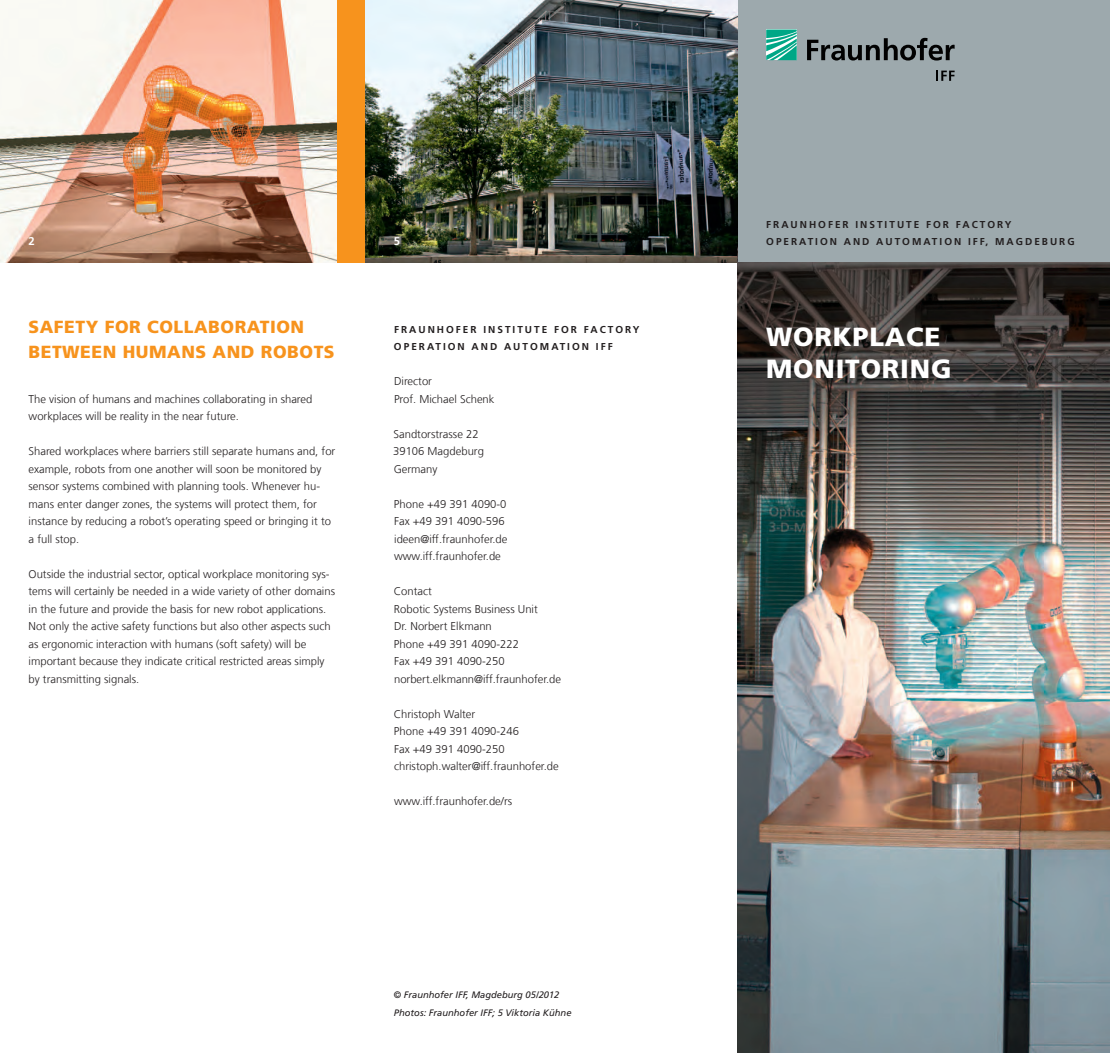
<style>
.page{position:relative;width:1110px;height:1053px;background:#fff}
.page>*{position:absolute;margin:0;border:0;box-sizing:border-box;transform-origin:0 0}
.t1{font:900 26.25px/32.5px "Frutiger LT Com";letter-spacing:.03em;color:#fff}
.t2{font:900 17.5px/25px "Frutiger LT Com";letter-spacing:.03em;color:#f7931d}
.t3{font:300 11.25px/17.5px "Frutiger LT Com";color:#231f20}
.t4{font:700 11.25px "Frutiger LT Com";color:#fff}
.t5{font:700 10px/17.5px "Frutiger LT Com";letter-spacing:.2em;color:#231f20}
.t6{font:italic 9.38px/17.5px "Frutiger LT Com";color:#231f20}
</style>
<div class="page">
<div style="left:0;top:0;width:737px;height:262px;background:#f7931d"></div>
<img style="left:0;top:0;width:337px;height:262px">
<img style="left:366px;top:0;width:372px;height:262px">
<img style="left:737px;top:246px;width:372px;height:806px">
<div style="left:738px;top:0;width:371px;height:262px;background:#9da9ad"></div>
<svg style="left:766px;top:29px;width:30px;height:31px"></svg>
<svg style="left:807px;top:38px;width:147px;height:23px"></svg>
<svg style="left:936px;top:71px;width:18px;height:10px"></svg>
<p class="t4" style="left:28px;top:234px;width:8px">2</p>
<p class="t4" style="left:394px;top:234px;width:8px">5</p>
<h2 class="t2" style="left:29px;top:314px;width:306px">SAFETY FOR COLLABORATION<br>BETWEEN HUMANS AND ROBOTS</h2>
<p class="t3" style="left:29px;top:390px;width:285px">The vision of humans and machines collaborating in shared workplaces will be reality in the near future.</p>
<p class="t3" style="left:29px;top:442px;width:308px">Shared workplaces where barriers still separate humans and, for example, robots from one another will soon be monitored by sensor systems combined with planning tools. Whenever hu&shy;mans enter danger zones, the systems will protect them, for instance by reducing a robot’s operating speed or bringing it to a full stop.</p>
<p class="t3" style="left:29px;top:565px;width:308px">Outside the industrial sector, optical workplace monitoring sys&shy;tems will certainly be needed in a wide variety of other domains in the future and provide the basis for new robot applications.<br>Not only the active safety functions but also other aspects such as ergonomic interaction with humans (soft safety) will be important because they indicate critical restricted areas simply by transmitting signals.</p>
<p class="t5" style="left:394px;top:320px;width:247px">FRAUNHOF ER INSTI TUTE F OR FACTORY<br>OPERATI ON AND AUTOMATI ON IFF</p>
<p class="t3" style="left:394px;top:372px;width:102px">Director<br>Prof. Michael Schenk</p>
<p class="t3" style="left:393px;top:425px;width:92px">Sandtorstrasse 22<br>39106 Magdeburg<br>Germany</p>
<p class="t3" style="left:394px;top:495px;width:115px">Phone +49 391 4090-0<br>Fax +49 391 4090-596 ideen@iff.fraunhofer.de www.iff.fraunhofer.de</p>
<p class="t3" style="left:393px;top:582px;width:169px">Contact<br>Robotic Systems Business Unit<br>Dr. Norbert Elkmann<br>Phone +49 391 4090-222<br>Fax +49 391 4090-250 norbert.elkmann@iff.fraunhofer.de</p>
<p class="t3" style="left:393px;top:705px;width:166px">Christoph Walter<br>Phone +49 391 4090-246<br>Fax +49 391 4090-250 christoph.walter@iff.fraunhofer.de</p>
<p class="t3" style="left:394px;top:792px;width:119px">www.iff.fraunhofer.de/rs</p>
<p class="t6" style="left:393px;top:985px;width:179px">© Fraunhofer IFF, Magdeburg 05/2012<br>Photos: Fraunhofer IFF; 5 Viktoria Kühne</p>
<p class="t5" style="left:766px;top:215px;width:310px">FRAUNHOF ER INSTI TUTE F OR FACTORY<br>OPERATI ON AND AUTOMATI ON IFF, M AGDEBURG</p>
<h1 class="t1" style="left:766px;top:320px;width:187px">WORKPLACE<br>MONITORING</h1>
</div>
